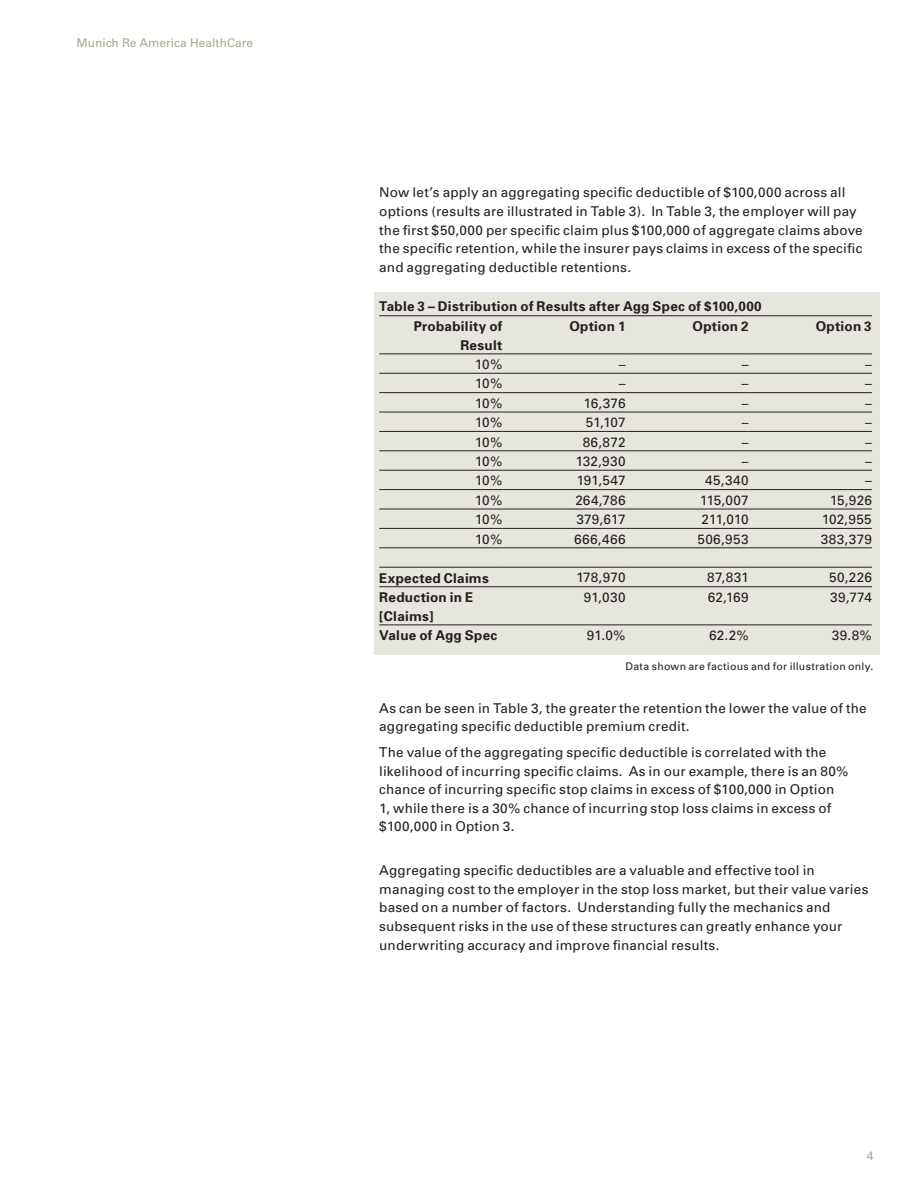
<style>
.page{position:relative;width:918px;height:1188px;background:#fff}
.page>*{position:absolute;margin:0;border:0;box-sizing:border-box;transform-origin:0 0}
.t1{font:13.5px/18.6px "MR Univers";letter-spacing:.015em;color:#231f20}
.t2{font:700 13.5px/18.6px "MR Univers";letter-spacing:.02em;color:#231f20}
.t3{font:12px "Univers";color:#a8a896}
.t4{font:12px "MR Univers";color:#a8a896}
.t5{font:10.5px "MR Univers";letter-spacing:.025em;color:#231f20}
</style>
<div class="page">
<div style="left:374px;top:292px;width:506px;height:362px;background:#e7e6de"></div>
<hr style="left:379px;top:315px;width:123px;height:1px;background:#231f20">
<hr style="left:502px;top:315px;width:124px;height:1px;background:#231f20">
<hr style="left:626px;top:315px;width:123px;height:1px;background:#231f20">
<hr style="left:749px;top:315px;width:123px;height:1px;background:#231f20">
<hr style="left:379px;top:354px;width:123px;height:1px;background:#231f20">
<hr style="left:502px;top:354px;width:124px;height:1px;background:#231f20">
<hr style="left:626px;top:354px;width:123px;height:1px;background:#231f20">
<hr style="left:749px;top:354px;width:123px;height:1px;background:#231f20">
<hr style="left:379px;top:373px;width:123px;height:1px;background:#231f20">
<hr style="left:502px;top:373px;width:124px;height:1px;background:#231f20">
<hr style="left:626px;top:373px;width:123px;height:1px;background:#231f20">
<hr style="left:749px;top:373px;width:123px;height:1px;background:#231f20">
<hr style="left:379px;top:392px;width:123px;height:1px;background:#231f20">
<hr style="left:502px;top:392px;width:124px;height:1px;background:#231f20">
<hr style="left:626px;top:392px;width:123px;height:1px;background:#231f20">
<hr style="left:749px;top:392px;width:123px;height:1px;background:#231f20">
<hr style="left:379px;top:412px;width:123px;height:1px;background:#231f20">
<hr style="left:502px;top:412px;width:124px;height:1px;background:#231f20">
<hr style="left:626px;top:412px;width:123px;height:1px;background:#231f20">
<hr style="left:749px;top:412px;width:123px;height:1px;background:#231f20">
<hr style="left:379px;top:431px;width:123px;height:1px;background:#231f20">
<hr style="left:502px;top:431px;width:124px;height:1px;background:#231f20">
<hr style="left:626px;top:431px;width:123px;height:1px;background:#231f20">
<hr style="left:749px;top:431px;width:123px;height:1px;background:#231f20">
<hr style="left:379px;top:451px;width:123px;height:1px;background:#231f20">
<hr style="left:502px;top:451px;width:124px;height:1px;background:#231f20">
<hr style="left:626px;top:451px;width:123px;height:1px;background:#231f20">
<hr style="left:749px;top:451px;width:123px;height:1px;background:#231f20">
<hr style="left:379px;top:470px;width:123px;height:1px;background:#231f20">
<hr style="left:502px;top:470px;width:124px;height:1px;background:#231f20">
<hr style="left:626px;top:470px;width:123px;height:1px;background:#231f20">
<hr style="left:749px;top:470px;width:123px;height:1px;background:#231f20">
<hr style="left:379px;top:489px;width:123px;height:1px;background:#231f20">
<hr style="left:502px;top:489px;width:124px;height:1px;background:#231f20">
<hr style="left:626px;top:489px;width:123px;height:1px;background:#231f20">
<hr style="left:749px;top:489px;width:123px;height:1px;background:#231f20">
<hr style="left:379px;top:509px;width:123px;height:1px;background:#231f20">
<hr style="left:502px;top:509px;width:124px;height:1px;background:#231f20">
<hr style="left:626px;top:509px;width:123px;height:1px;background:#231f20">
<hr style="left:749px;top:509px;width:123px;height:1px;background:#231f20">
<hr style="left:379px;top:528px;width:123px;height:1px;background:#231f20">
<hr style="left:502px;top:528px;width:124px;height:1px;background:#231f20">
<hr style="left:626px;top:528px;width:123px;height:1px;background:#231f20">
<hr style="left:749px;top:528px;width:123px;height:1px;background:#231f20">
<hr style="left:379px;top:548px;width:123px;height:1px;background:#231f20">
<hr style="left:502px;top:548px;width:124px;height:1px;background:#231f20">
<hr style="left:626px;top:548px;width:123px;height:1px;background:#231f20">
<hr style="left:749px;top:548px;width:123px;height:1px;background:#231f20">
<hr style="left:379px;top:567px;width:123px;height:1px;background:#231f20">
<hr style="left:502px;top:567px;width:124px;height:1px;background:#231f20">
<hr style="left:626px;top:567px;width:123px;height:1px;background:#231f20">
<hr style="left:749px;top:567px;width:123px;height:1px;background:#231f20">
<hr style="left:379px;top:587px;width:123px;height:1px;background:#231f20">
<hr style="left:502px;top:587px;width:124px;height:1px;background:#231f20">
<hr style="left:626px;top:587px;width:123px;height:1px;background:#231f20">
<hr style="left:749px;top:587px;width:123px;height:1px;background:#231f20">
<hr style="left:379px;top:625px;width:123px;height:1px;background:#231f20">
<hr style="left:502px;top:625px;width:124px;height:1px;background:#231f20">
<hr style="left:626px;top:625px;width:123px;height:1px;background:#231f20">
<hr style="left:749px;top:625px;width:123px;height:1px;background:#231f20">
<p class="t3" style="left:77px;top:36px;width:178px">Munich Re America HealthCare</p>
<p class="t1" style="left:379px;top:183px;width:485px">Now let’s apply an aggregating specific deductible of $100,000 across all options (results are illustrated in Table 3). In Table 3, the employer will pay the first $50,000 per specific claim plus $100,000 of aggregate claims above the specific retention, while the insurer pays claims in excess of the specific and aggregating deductible retentions.</p>
<p class="t2" style="left:379px;top:297px;width:384px">Table 3 – Distribution of Results after Agg Spec of $100,000</p>
<p class="t2" style="left:414px;top:317px;width:90px">Probability of</p>
<p class="t2" style="left:460px;top:335px;width:43px">Result</p>
<p class="t2" style="left:569px;top:317px;width:58px">Option 1</p>
<p class="t2" style="left:693px;top:317px;width:58px">Option 2</p>
<p class="t2" style="left:816px;top:317px;width:58px">Option 3</p>
<p class="t1" style="left:475px;top:355px;width:29px">10%</p>
<p class="t1" style="left:619px;top:355px;width:8px">–</p>
<p class="t1" style="left:742px;top:355px;width:8px">–</p>
<p class="t1" style="left:865px;top:355px;width:8px">–</p>
<p class="t1" style="left:475px;top:374px;width:29px">10%</p>
<p class="t1" style="left:619px;top:374px;width:8px">–</p>
<p class="t1" style="left:742px;top:374px;width:8px">–</p>
<p class="t1" style="left:865px;top:374px;width:8px">–</p>
<p class="t1" style="left:475px;top:393px;width:29px">10%</p>
<p class="t1" style="left:583px;top:393px;width:44px">16,376</p>
<p class="t1" style="left:742px;top:393px;width:8px">–</p>
<p class="t1" style="left:865px;top:393px;width:8px">–</p>
<p class="t1" style="left:475px;top:413px;width:29px">10%</p>
<p class="t1" style="left:586px;top:413px;width:41px">51,107</p>
<p class="t1" style="left:742px;top:413px;width:8px">–</p>
<p class="t1" style="left:865px;top:413px;width:8px">–</p>
<p class="t1" style="left:475px;top:432px;width:29px">10%</p>
<p class="t1" style="left:583px;top:432px;width:44px">86,872</p>
<p class="t1" style="left:742px;top:432px;width:8px">–</p>
<p class="t1" style="left:865px;top:432px;width:8px">–</p>
<p class="t1" style="left:475px;top:452px;width:29px">10%</p>
<p class="t1" style="left:575px;top:452px;width:52px">132,930</p>
<p class="t1" style="left:742px;top:452px;width:8px">–</p>
<p class="t1" style="left:865px;top:452px;width:8px">–</p>
<p class="t1" style="left:475px;top:471px;width:29px">10%</p>
<p class="t1" style="left:577px;top:471px;width:51px">191,547</p>
<p class="t1" style="left:705px;top:471px;width:45px">45,340</p>
<p class="t1" style="left:865px;top:471px;width:8px">–</p>
<p class="t1" style="left:475px;top:490px;width:29px">10%</p>
<p class="t1" style="left:575px;top:490px;width:52px">264,786</p>
<p class="t1" style="left:700px;top:490px;width:50px">115,007</p>
<p class="t1" style="left:830px;top:490px;width:44px">15,926</p>
<p class="t1" style="left:475px;top:510px;width:29px">10%</p>
<p class="t1" style="left:576px;top:510px;width:51px">379,617</p>
<p class="t1" style="left:701px;top:510px;width:49px">211,010</p>
<p class="t1" style="left:822px;top:510px;width:52px">102,955</p>
<p class="t1" style="left:475px;top:529px;width:29px">10%</p>
<p class="t1" style="left:574px;top:529px;width:53px">666,466</p>
<p class="t1" style="left:698px;top:529px;width:53px">506,953</p>
<p class="t1" style="left:821px;top:529px;width:52px">383,379</p>
<p class="t2" style="left:379px;top:568px;width:111px">Expected Claims</p>
<p class="t1" style="left:576px;top:568px;width:51px">178,970</p>
<p class="t1" style="left:707px;top:568px;width:43px">87,831</p>
<p class="t1" style="left:829px;top:568px;width:44px">50,226</p>
<p class="t2" style="left:379px;top:588px;width:96px">Reduction in E [Claims]</p>
<p class="t1" style="left:584px;top:588px;width:43px">91,030</p>
<p class="t1" style="left:708px;top:588px;width:42px">62,169</p>
<p class="t1" style="left:830px;top:588px;width:43px">39,774</p>
<p class="t2" style="left:379px;top:626px;width:120px">Value of Agg Spec</p>
<p class="t1" style="left:587px;top:626px;width:40px">91.0%</p>
<p class="t1" style="left:709px;top:626px;width:41px">62.2%</p>
<p class="t1" style="left:832px;top:626px;width:41px">39.8%</p>
<p class="t5" style="left:626px;top:660px;width:249px">Data shown are factious and for illustration only.</p>
<p class="t1" style="left:379px;top:698px;width:489px">As can be seen in Table 3, the greater the retention the lower the value of the aggregating specific deductible premium credit.</p>
<p class="t1" style="left:379px;top:743px;width:471px">The value of the aggregating specific deductible is correlated with the likelihood of incurring specific claims. As in our example, there is an 80% chance of incurring specific stop claims in excess of $100,000 in Option 1, while there is a 30% chance of incurring stop loss claims in excess of $100,000 in Option 3.</p>
<p class="t1" style="left:379px;top:861px;width:491px">Aggregating specific deductibles are a valuable and effective tool in managing cost to the employer in the stop loss market, but their value varies based on a number of factors. Understanding fully the mechanics and subsequent risks in the use of these structures can greatly enhance your underwriting accuracy and improve financial results.</p>
<p class="t4" style="left:867px;top:1149px;width:8px">4</p>
</div>
